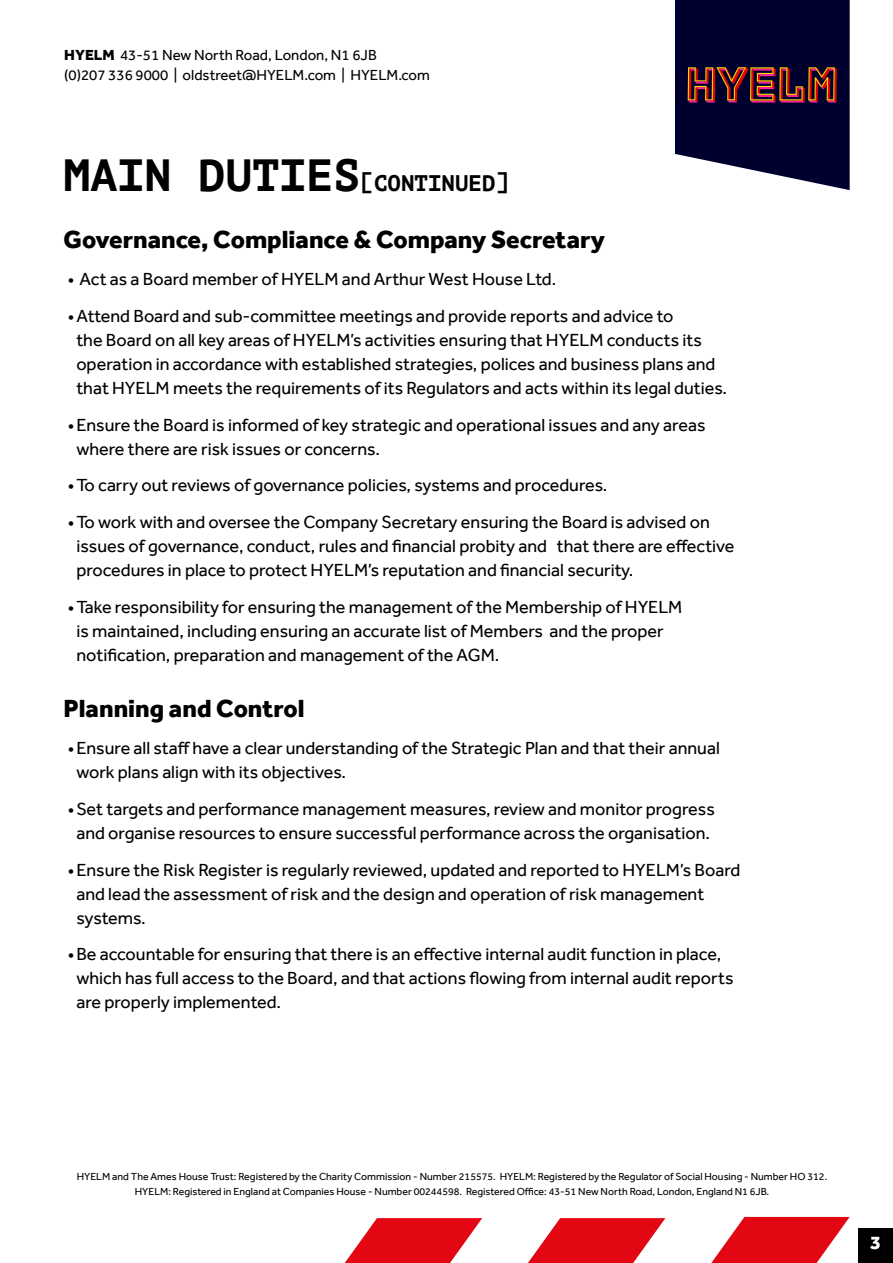
<style>
.page{position:relative;width:893px;height:1263px;background:#fff}
.page>*{position:absolute;margin:0;border:0;box-sizing:border-box;transform-origin:0 0}
.t1{font:800 25.5px "Effra";color:#000}
.t2{font:700 22.5px "PT Mono";color:#000}
.t3{font:800 19.5px "Effra";color:#fff}
.t4{font:18px/24px "Effra";color:#000}
.t5{font:15px/19.5px "Effra";color:#000}
.t6{font:10.5px/15px "Effra";color:#000;text-align:center}
.s1{font-weight:800}
.s2{font-size:45px}
</style>
<div class="page">
<div style="left:858px;top:1228px;width:35px;height:35px;background:#000"></div>
<svg style="left:675px;top:0;width:175px;height:190px;background:#281e41"></svg>
<svg style="left:528px;top:1218px;width:137px;height:45px"></svg>
<svg style="left:345px;top:1218px;width:137px;height:45px"></svg>
<svg style="left:711px;top:1217px;width:139px;height:46px"></svg>
<p class="t5" style="left:64px;top:45px;width:367px"><span class="s1">HYELM</span> 43-51 New North Road, London, N1 6JB<br>(0)207 336 9000 | oldstreet@HYELM.com | HYELM.com</p>
<p class="t2" style="left:64px;top:169px;width:447px"><span class="s2">MAIN DUTIES</span>[CONTINUED]</p>
<h1 class="t1" style="left:64px;top:225px;width:543px">Governance, Compliance &amp; Company Secretary</h1>
<p class="t4" style="left:68px;top:267px;width:490px">• Act as a Board member of HYELM and Arthur West House Ltd.</p>
<p class="t4" style="left:76px;top:304px;width:652px;text-indent:-8px">•Attend Board and sub-committee meetings and provide reports and advice to<br>the Board on all key areas of HYELM’s activities ensuring that HYELM conducts its operation in accordance with established strategies, polices and business plans and that HYELM meets the requirements of its Regulators and acts within its legal duties.</p>
<p class="t4" style="left:76px;top:412px;width:631px;text-indent:-8px">•Ensure the Board is informed of key strategic and operational issues and any areas where there are risk issues or concerns.</p>
<p class="t4" style="left:68px;top:473px;width:541px">•To carry out reviews of governance policies, systems and procedures.</p>
<p class="t4" style="left:76px;top:510px;width:660px;text-indent:-8px">•To work with and oversee the Company Secretary ensuring the Board is advised on issues of governance, conduct, rules and financial probity and that there are effective procedures in place to protect HYELM’s reputation and financial security.</p>
<p class="t4" style="left:76px;top:595px;width:608px;text-indent:-8px">•Take responsibility for ensuring the management of the Membership of HYELM is maintained, including ensuring an accurate list of Members and the proper notification, preparation and management of the AGM.</p>
<h1 class="t1" style="left:64px;top:694px;width:243px">Planning and Control</h1>
<p class="t4" style="left:76px;top:736px;width:645px;text-indent:-8px">•Ensure all staff have a clear understanding of the Strategic Plan and that their annual work plans align with its objectives.</p>
<p class="t4" style="left:68px;top:797px;width:648px;text-align:center">•Set targets and performance management measures, review and monitor progress and organise resources to ensure successful performance across the organisation.</p>
<p class="t4" style="left:76px;top:857px;width:665px;text-indent:-8px">•Ensure the Risk Register is regularly reviewed, updated and reported to HYELM’s Board and lead the assessment of risk and the design and operation of risk management systems.</p>
<p class="t4" style="left:76px;top:942px;width:659px;text-indent:-8px">•Be accountable for ensuring that there is an effective internal audit function in place, which has full access to the Board, and that actions flowing from internal audit reports are properly implemented.</p>
<p class="t6" style="left:77px;top:1169px;width:752px">HYELM and The Ames House Trust: Registered by the Charity Commission - Number 215575. HYELM: Registered by the Regulator of Social Housing - Number HO 312.<br>HYELM: Registered in England at Companies House - Number 00244598. Registered Office: 43-51 New North Road, London, England N1 6JB.</p>
<p class="t3" style="left:870px;top:1231px;width:12px">3</p>
</div>
